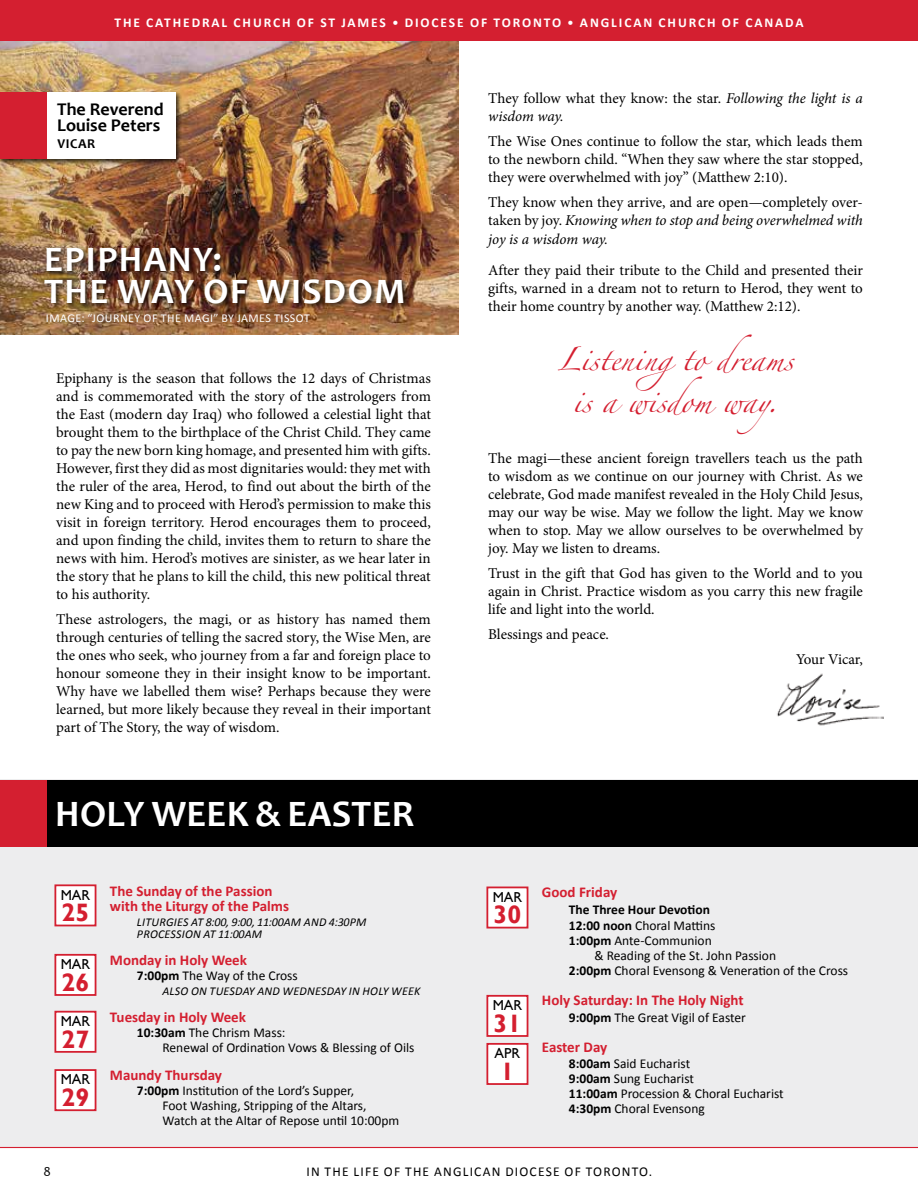
<style>
.page{position:relative;width:918px;height:1188px;background:#fff}
.page>*{position:absolute;margin:0;border:0;box-sizing:border-box;transform-origin:0 0}
.t1{font:700 37.5px "Candara";color:#fff}
.t2{font:700 36px/31.5px "Candara";letter-spacing:.04em;color:#fff}
.t3{font:700 25.2px "Gill Sans";color:#d41f30}
.t4{font:21px/42px "Zapfino";color:#d41f30;text-align:right}
.t5{font:700 18px/16.5px "Candara";color:#000}
.t6{font:15px/18px "Minion Pro";letter-spacing:-.005em;color:#000;text-align:justify}
.t7{font:700 15px/15px "Calibri";color:#d41f30}
.t8{font:14.4px "Gill Sans";color:#000}
.t9{font:13.5px/15px "Calibri";color:#000}
.t10{font:700 13.5px "Calibri";letter-spacing:.14em;color:#fff}
.t11{font:700 13.5px/16.5px "Calibri";color:#000}
.t12{font:13.5px "Calibri";letter-spacing:.09em;color:#000}
.t13{font:700 13.5px "Candara";color:#000}
.t14{font:13.5px "Candara";color:#000}
.t15{font:italic 12px "Calibri";letter-spacing:.02em;color:#000}
.t16{font:12px "Calibri";letter-spacing:.04em;color:#fff}
.s1{font-weight:400}
.s2{font-weight:700}
.s3{font-style:italic}
</style>
<div class="page">
<div style="left:0;top:780px;width:918px;height:367px;background:#ededee"></div>
<hr style="left:0;top:1147px;width:918px;height:1px;background:#d41f30">
<div style="left:0;top:780px;width:918px;height:66px;background:#000"></div>
<img style="left:777px;top:673px;width:106px;height:53px">
<img style="left:0;top:40px;width:459px;height:295px">
<div style="left:0;top:90px;width:182px;height:76px;background:#000;opacity:.75"></div>
<div style="left:0;top:92px;width:176px;height:67px;background:#fff"></div>
<div style="left:43px;top:246px;width:367px;height:63px;background:#000;opacity:.75"></div>
<div style="left:0;top:92px;width:46px;height:67px;background:#d41f30"></div>
<div style="left:0;top:780px;width:46px;height:66px;background:#d41f30"></div>
<div style="left:55px;top:885px;width:41px;height:41px;background:#fff"></div>
<div style="left:54px;top:884px;width:42px;height:42px;border:2px solid #d41f30"></div>
<div style="left:487px;top:887px;width:41px;height:41px;background:#fff"></div>
<div style="left:486px;top:887px;width:42px;height:42px;border:2px solid #d41f30"></div>
<div style="left:55px;top:1012px;width:41px;height:40px;background:#fff"></div>
<div style="left:54px;top:1011px;width:42px;height:42px;border:2px solid #d41f30"></div>
<div style="left:55px;top:1070px;width:41px;height:40px;background:#fff"></div>
<div style="left:54px;top:1069px;width:42px;height:42px;border:2px solid #d41f30"></div>
<div style="left:487px;top:996px;width:41px;height:40px;background:#fff"></div>
<div style="left:486px;top:995px;width:42px;height:42px;border:2px solid #d41f30"></div>
<div style="left:487px;top:1044px;width:41px;height:40px;background:#fff"></div>
<div style="left:486px;top:1043px;width:42px;height:42px;border:2px solid #d41f30"></div>
<div style="left:55px;top:955px;width:41px;height:40px;background:#fff"></div>
<div style="left:54px;top:954px;width:42px;height:42px;border:2px solid #d41f30"></div>
<div style="left:0;top:0;width:918px;height:40px;background:#d41f30"></div>
<p class="t10" style="left:114px;top:14px;width:51px">The Cath</p>
<p class="t10" style="left:183px;top:14px;width:90px">edral Church</p>
<p class="t10" style="left:297px;top:14px;width:331px">of St Jam es <span class="s1">•</span> Dioc ese of Toronto <span class="s1">•</span> Anglican</p>
<p class="t10" style="left:659px;top:14px;width:40px">Church</p>
<p class="t10" style="left:722px;top:14px;width:44px">of Cana</p>
<p class="t10" style="left:785px;top:14px;width:18px">da</p>
<p class="t5" style="left:57px;top:100px;width:108px">The Reverend<br>Louise Peters</p>
<p class="t13" style="left:58px;top:135px;width:30px">Vicar</p>
<h2 class="t2" style="left:44px;top:243px;width:363px">EPIPHANY:<br>THE WAY OF WISDOM</h2>
<p class="t16" style="left:46px;top:310px;width:266px">I mage: “Journey of the magi” by james tissot</p>
<p class="t6" style="left:56px;top:369px;width:376px">Epiphany is the season that follows the 12 days of Christmas and is commemorated with the story of the astrologers from the East (modern day Iraq) who followed a celestial light that brought them to the birthplace of the Christ Child. They came to pay the new born king homage, and presented him with gifts.<br>However, first they did as most dignitaries would: they met with the ruler of the area, Herod, to find out about the birth of the new King and to proceed with Herod’s permission to make this visit in foreign territory. Herod encourages them to proceed, and upon finding the child, invites them to return to share the news with him. Herod’s motives are sinister, as we hear later in the story that he plans to kill the child, this new political threat to his authority.</p>
<p class="t6" style="left:56px;top:610px;width:376px">These astrologers, the magi, or as history has named them through centuries of telling the sacred story, the Wise Men, are the ones who seek, who journey from a far and foreign place to honour someone they in their insight know to be important.<br>Why have we labelled them wise? Perhaps because they were learned, but more likely because they reveal in their important part of The Story, the way of wisdom.</p>
<h1 class="t1" style="left:55px;top:790px;width:275px">Holy Wee k &amp; Easter</h1>
<p class="t8" style="left:61px;top:886px;width:31px">MAR</p>
<h3 class="t3" style="left:62px;top:898px;width:29px">25</h3>
<p class="t8" style="left:61px;top:956px;width:31px">MAR</p>
<h3 class="t3" style="left:62px;top:967px;width:29px">26</h3>
<p class="t8" style="left:61px;top:1013px;width:31px">MAR</p>
<h3 class="t3" style="left:62px;top:1024px;width:29px">27</h3>
<p class="t8" style="left:61px;top:1071px;width:31px">MAR</p>
<h3 class="t3" style="left:62px;top:1082px;width:29px">29</h3>
<p class="t7" style="left:110px;top:883px;width:181px">The Sunday of the Passion with the Liturgy of the Palms</p>
<p class="t15" style="left:137px;top:914px;width:231px">LITURGIES AT 8:00, 9:00, 11:00AM AND 4:30PM</p>
<p class="t15" style="left:110px;top:926px;width:18px">P</p>
<p class="t15" style="left:143px;top:926px;width:120px">ROCESSION AT 11:00AM</p>
<p class="t7" style="left:110px;top:952px;width:139px">Monday in Holy Week</p>
<p class="t9" style="left:137px;top:968px;width:162px"><span class="s2">7:00pm</span> The Way of the Cross</p>
<p class="t15" style="left:162px;top:983px;width:260px">ALSO ON TUESDAY AND WEDNESDAY IN HOLY WEEK</p>
<p class="t7" style="left:110px;top:1010px;width:138px">Tuesday in Holy Week</p>
<p class="t9" style="left:137px;top:1025px;width:150px"><span class="s2">10:30am</span> The Chrism Mass:</p>
<p class="t9" style="left:110px;top:1040px;width:21px">R</p>
<p class="t9" style="left:170px;top:1040px;width:247px">enewal of Ordination Vows &amp; Blessing of Oils</p>
<p class="t7" style="left:110px;top:1067px;width:114px">Maundy Thursday</p>
<p class="t9" style="left:137px;top:1083px;width:219px"><span class="s2">7:00pm</span> Institution of the Lord’s Supper,</p>
<p class="t9" style="left:110px;top:1098px;width:21px">F</p>
<p class="t9" style="left:168px;top:1098px;width:200px">oot Washing, Stripping of the Altars,</p>
<p class="t9" style="left:110px;top:1113px;width:23px">W</p>
<p class="t9" style="left:174px;top:1113px;width:227px">atch at the Altar of Repose until 10:00pm</p>
<p class="t6" style="left:488px;top:90px;width:376px">They follow what they know: the star. <span class="s3">Following the light is a wisdom way.</span></p>
<p class="t6" style="left:488px;top:132px;width:376px">The Wise Ones continue to follow the star, which leads them to the newborn child. “When they saw where the star stopped, they were overwhelmed with joy” (Matthew 2:10).</p>
<p class="t6" style="left:488px;top:193px;width:376px">They know when they arrive, and are open—completely over&shy;taken by joy. <span class="s3">Knowing when to stop and being overwhelmed with joy is a wisdom way.</span></p>
<p class="t6" style="left:488px;top:261px;width:376px">After they paid their tribute to the Child and presented their gifts, warned in a dream not to return to Herod, they went to their home country by another way. (Matthew 2:12).</p>
<h3 class="t4" style="left:557px;top:341px;width:238px">Listenin to dreams is a wisdom way.</h3>
<p class="t6" style="left:488px;top:450px;width:376px">The magi—these ancient foreign travellers teach us the path to wisdom as we continue on our journey with Christ. As we celebrate, God made manifest revealed in the Holy Child Jesus, may our way be wise. May we follow the light. May we know when to stop. May we allow ourselves to be overwhelmed by joy. May we listen to dreams.</p>
<p class="t6" style="left:488px;top:564px;width:376px">Trust in the gift that God has given to the World and to you again in Christ. Practice wisdom as you carry this new fragile life and light into the world.</p>
<p class="t6" style="left:488px;top:625px;width:122px">Blessings and peace.</p>
<p class="t6" style="left:796px;top:650px;width:68px">Your Vicar,</p>
<p class="t8" style="left:493px;top:888px;width:31px">MAR</p>
<h3 class="t3" style="left:494px;top:900px;width:29px">30</h3>
<p class="t8" style="left:493px;top:997px;width:31px">MAR</p>
<h3 class="t3" style="left:494px;top:1008px;width:29px">31</h3>
<p class="t8" style="left:495px;top:1045px;width:27px">APR</p>
<h3 class="t3" style="left:500px;top:1056px;width:15px">1</h3>
<p class="t7" style="left:542px;top:885px;width:77px">Good Friday</p>
<p class="t11" style="left:569px;top:901px;width:148px">The Three Hour Devotion<br>12:00 noon <span class="s1">Choral Mattins</span></p>
<p class="t9" style="left:569px;top:934px;width:144px"><span class="s2">1:00pm</span> Ante-Communion</p>
<p class="t9" style="left:594px;top:949px;width:183px">&amp; Reading of the St. John Passion</p>
<p class="t9" style="left:569px;top:964px;width:281px"><span class="s2">2:00pm</span> Choral Evensong &amp; Veneration of the Cross</p>
<p class="t7" style="left:542px;top:993px;width:203px">Holy Saturday: In The Holy Night</p>
<p class="t9" style="left:569px;top:1010px;width:179px"><span class="s2">9:00pm</span> The Great Vigil of Easter</p>
<p class="t7" style="left:542px;top:1039px;width:67px">Easter Day</p>
<p class="t9" style="left:569px;top:1057px;width:216px"><span class="s2">8:00am</span> Said Eucharist<br><span class="s2">9:00am</span> Sung Eucharist<br><span class="s2">11:00am</span> Procession &amp; Choral Eucharist<br><span class="s2">4:30pm</span> Choral Evensong</p>
<p class="t14" style="left:44px;top:1163px;width:9px">8</p>
<p class="t12" style="left:306px;top:1163px;width:347px">in the life of the anglican diocese of toronto.</p>
</div>
